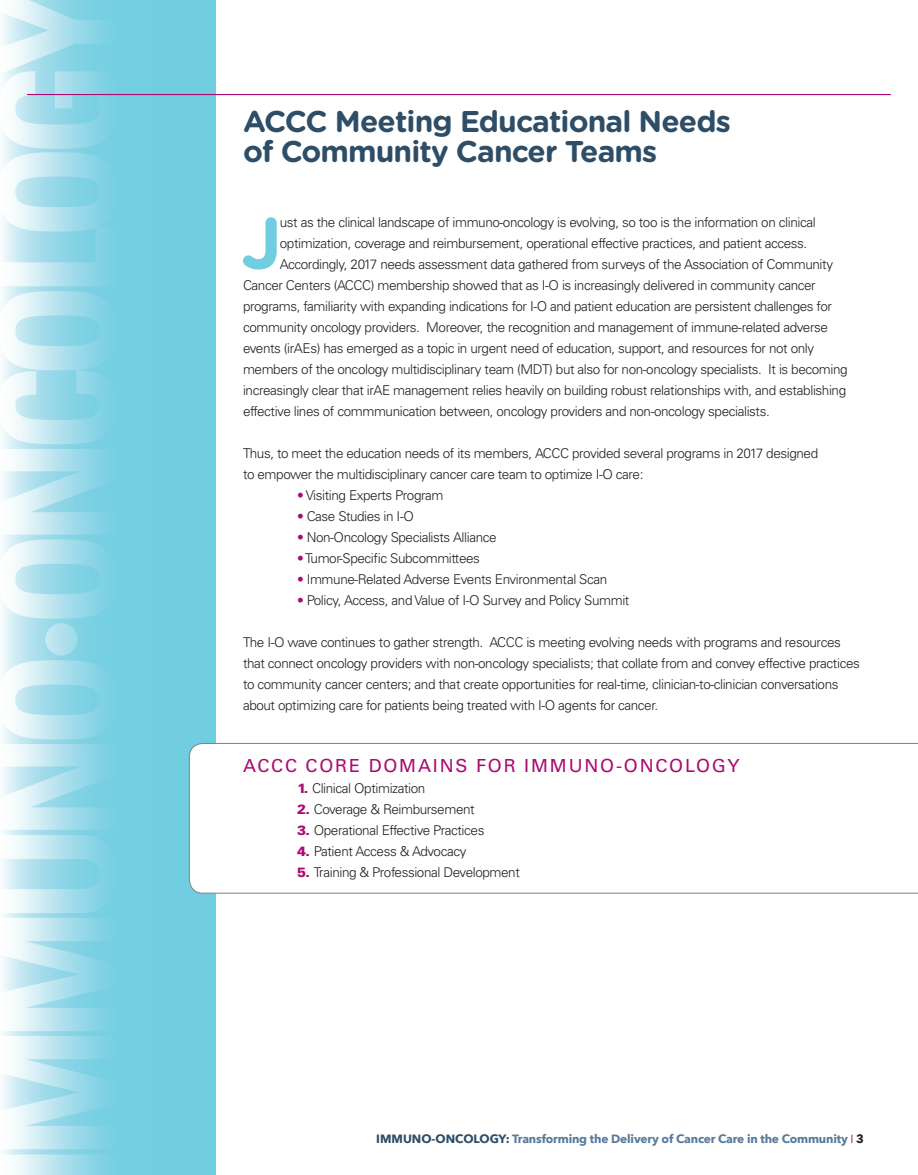
<style>
.page{position:relative;width:918px;height:1175px;background:#fff}
.page>*{position:absolute;margin:0;border:0;box-sizing:border-box;transform-origin:0 0}
.t1{font:700 73.05px "Gotham Rounded";color:#71cee1}
.t2{font:700 30px/30px "Gotham Rounded";letter-spacing:-.03em;color:#2e4d67}
.t3{font:18px "Univers";letter-spacing:.1em;color:#ab0b71}
.t4{font:300 13.5px/21px "Univers";letter-spacing:-.03em;color:#231f20}
.t5{font:700 12px "Avenir Next";letter-spacing:-.015em;color:#5a7a9c}
.s1{color:#ab0b71}
.s2{font-weight:900;color:#ab0b71}
.s3{color:#2e4d67}
.s4{font-weight:400;color:#ab0b71}
.s5{color:#231f20}
</style>
<div class="page">
<div style="left:2px;top:0;width:214px;height:1174px;background:#71cee1"></div>
<img style="left:2px;top:660px;width:115px;height:514px">
<img style="left:45px;top:623px;width:33px;height:32px">
<img style="left:2px;top:0;width:115px;height:618px">
<hr style="left:27px;top:94px;width:864px;height:1px;background:#ab0b71">
<svg style="left:189px;top:742px;width:729px;height:152px"></svg>
<h2 class="t2" style="left:243px;top:105px;width:489px">ACCC Meeting Educational Needs of Community Cancer Teams</h2>
<h1 class="t1" style="left:241px;top:189px;width:43px">J</h1>
<p class="t4" style="left:280px;top:211px;width:537px">ust as the clinical landscape of immuno-oncology is evolving, so too is the information on clinical</p>
<p class="t4" style="left:280px;top:232px;width:529px">optimization, coverage and reimbursement, operational effective practices, and patient access.</p>
<p class="t4" style="left:280px;top:253px;width:555px">Accordingly, 2017 needs assessment data gathered from surveys of the Association of Community</p>
<p class="t4" style="left:243px;top:274px;width:574px">Cancer Centers (ACCC) membership showed that as I-O is increasingly delivered in community cancer</p>
<p class="t4" style="left:243px;top:295px;width:591px">programs, familiarity with expanding indications for I-O and patient education are persistent challenges for</p>
<p class="t4" style="left:243px;top:316px;width:587px">community oncology providers. Moreover, the recognition and management of immune-related adverse</p>
<p class="t4" style="left:243px;top:337px;width:573px">events (irAEs) has emerged as a topic in urgent need of education, support, and resources for not only</p>
<p class="t4" style="left:243px;top:358px;width:606px">members of the oncology multidisciplinary team (MDT) but also for non-oncology specialists. It is becoming</p>
<p class="t4" style="left:243px;top:379px;width:605px">increasingly clear that irAE management relies heavily on building robust relationships with, and establishing</p>
<p class="t4" style="left:243px;top:400px;width:528px">effective lines of commmunication between, oncology providers and non-oncology specialists.</p>
<p class="t4" style="left:243px;top:442px;width:577px">Thus, to meet the education needs of its members, ACCC provided several programs in 2017 designed to empower the multidisciplinary cancer care team to optimize I-O care:</p>
<p class="t4" style="left:297px;top:484px;width:148px"><span class="s1">•</span> Visiting Experts Program</p>
<p class="t4" style="left:297px;top:506px;width:118px"><span class="s1">•</span> Case Studies in I-O</p>
<p class="t4" style="left:297px;top:527px;width:201px"><span class="s1">•</span> Non-Oncology Specialists Alliance</p>
<p class="t4" style="left:297px;top:548px;width:185px"><span class="s1">•</span> Tumor-Specific Subcommittees</p>
<p class="t4" style="left:297px;top:569px;width:312px"><span class="s1">•</span> Immune-Related Adverse Events Environmental Scan</p>
<p class="t4" style="left:297px;top:590px;width:334px"><span class="s1">•</span> Policy, Access, and Value of I-O Survey and Policy Summit</p>
<p class="t4" style="left:243px;top:632px;width:618px">The I-O wave continues to gather strength. ACCC is meeting evolving needs with programs and resources that connect oncology providers with non-oncology specialists; that collate from and convey effective practices to community cancer centers; and that create opportunities for real-time, clinician-to-clinician conversations about optimizing care for patients being treated with I-O agents for cancer.</p>
<h3 class="t3" style="left:243px;top:754px;width:498px">ACCC CORE DOMAINS FOR IMMUNO-ONCOLOGY</h3>
<p class="t4" style="left:297px;top:777px;width:130px"><span class="s2">1.</span> Clinical Optimization</p>
<p class="t4" style="left:297px;top:798px;width:179px"><span class="s2">2.</span> Coverage &amp; Reimbursement</p>
<p class="t4" style="left:297px;top:819px;width:189px"><span class="s2">3.</span> Operational Effective Practices</p>
<p class="t4" style="left:297px;top:840px;width:171px"><span class="s2">4.</span> Patient Access &amp; Advocacy</p>
<p class="t4" style="left:297px;top:861px;width:224px"><span class="s2">5.</span> Training &amp; Professional Development</p>
<p class="t5" style="left:376px;top:1128px;width:489px"><span class="s3">IMMUNO-ONCOLOGY:</span> Transforming the Delivery of Cancer Care in the Community <span class="s4">I</span> <span class="s5">3</span></p>
</div>
